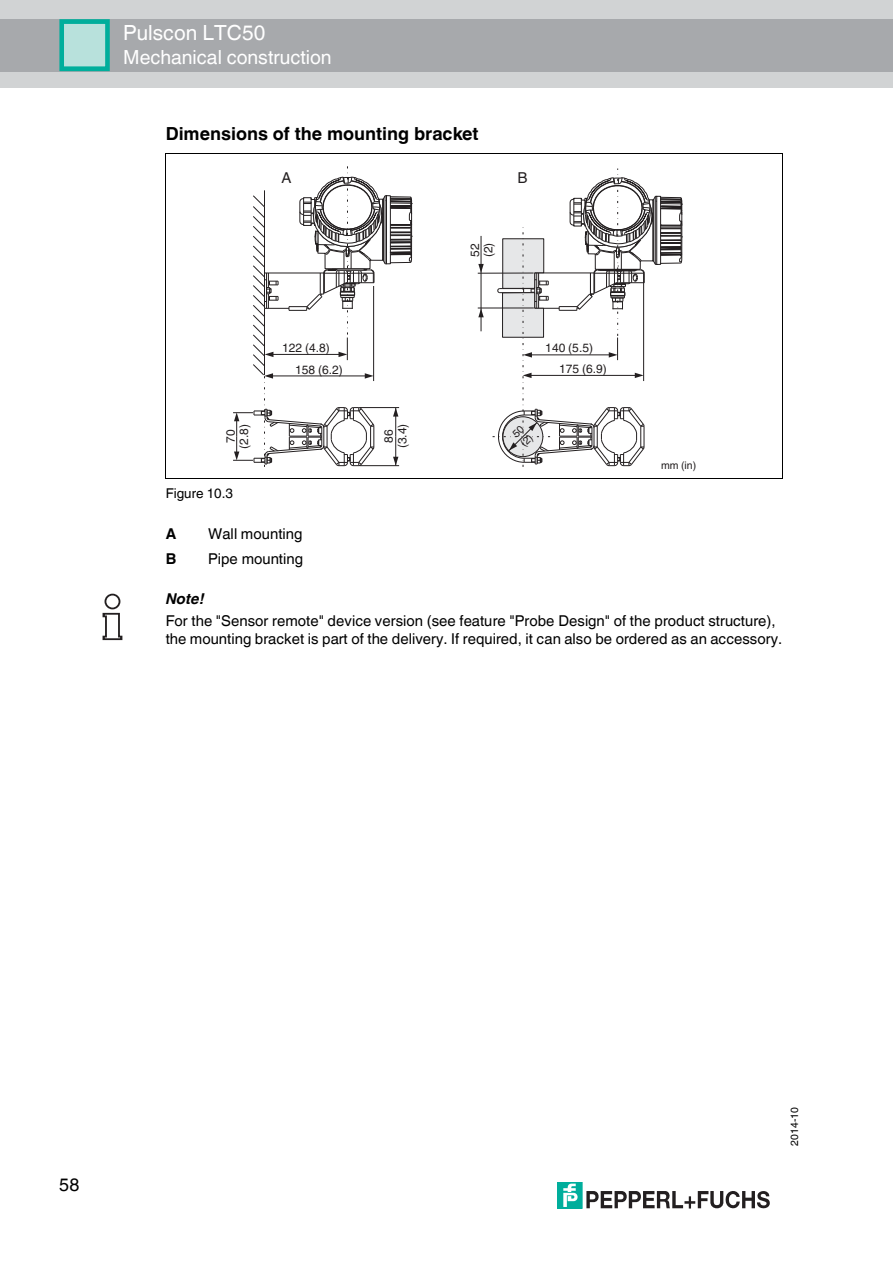
<style>
.page{position:relative;width:893px;height:1263px;background:#fff}
.page>*{position:absolute;margin:0;border:0;box-sizing:border-box;transform-origin:0 0}
.t1{font:20.85px "Helvetica World";color:#fff}
.t2{font:19.5px "Helvetica World";color:#fff}
.t3{font:700 18px "Helvetica World";color:#000}
.t4{font:18px "Helvetica World";color:#000}
.t5{font:15px/18px "Helvetica World";color:#000}
.t6{font:italic 700 15px "Helvetica World";color:#000}
.t7{font:700 15px "Helvetica World";color:#000}
.t8{font:15px "Helvetica World";color:#231f20}
.t9{font:13.5px "Helvetica World";letter-spacing:.005em;color:#000}
.t10{font:12px/13.5px "Helvetica World";color:#231f20;text-align:center}
.t11{font:10.5px/11.7px "Helvetica World";color:#231f20}
.t12{font:10.5px "Helvetica World";letter-spacing:.005em;color:#000}
</style>
<div class="page">
<div style="left:0;top:0;width:892px;height:87px;background:#d1d3d4"></div>
<div style="left:0;top:19px;width:892px;height:52px;background:#a7a9ac"></div>
<div style="left:60px;top:21px;width:47px;height:49px;background:#b8e1dc"></div>
<div style="left:59px;top:19px;width:51px;height:52px;border:5px solid #00ae9c"></div>
<div style="left:557px;top:1182px;width:25px;height:26px;background:#00ae9c"></div>
<svg style="left:563px;top:1184px;width:15px;height:23px"></svg>
<svg style="left:586px;top:1191px;width:183px;height:18px"></svg>
<hr style="left:165px;top:153px;width:1px;height:325px;background:#000">
<hr style="left:782px;top:153px;width:1px;height:325px;background:#000">
<hr style="left:165px;top:153px;width:617px;height:1px;background:#000">
<hr style="left:165px;top:478px;width:617px;height:1px;background:#000">
<hr style="left:481px;top:236px;width:1px;height:95px;background:#231f20">
<svg style="left:478px;top:264px;width:5px;height:9px"></svg>
<svg style="left:478px;top:309px;width:5px;height:8px"></svg>
<hr style="left:477px;top:308px;width:57px;height:1px;background:#231f20">
<hr style="left:477px;top:273px;width:56px;height:1px;background:#231f20">
<svg style="left:233px;top:166px;width:179px;height:301px"></svg>
<svg style="left:492px;top:169px;width:191px;height:298px"></svg>
<div style="left:104px;top:594px;width:16px;height:15px;border:2px solid #231f20;border-radius:50%"></div>
<svg style="left:102px;top:612px;width:20px;height:28px"></svg>
<h1 class="t1" style="left:123px;top:15px;width:144px">Pulscon LTC50</h1>
<h2 class="t2" style="left:123px;top:41px;width:210px">Mechanical construction</h2>
<p class="t3" style="left:166px;top:119px;width:314px">Dimensions of the mounting bracket</p>
<p class="t8" style="left:281px;top:172px;width:12px">A</p>
<p class="t8" style="left:517px;top:172px;width:12px">B</p>
<p class="t10" style="left:282px;top:342px;width:49px">122 (4.8)</p>
<p class="t10" style="left:469px;top:257px;width:16px;text-align:left;rotate:-90deg">52 (2)</p>
<p class="t10" style="left:545px;top:342px;width:49px">140 (5.5)</p>
<p class="t10" style="left:225px;top:449px;width:26px;rotate:-90deg">70 (2.8)</p>
<p class="t10" style="left:295px;top:364px;width:49px">158 (6.2)</p>
<p class="t10" style="left:559px;top:363px;width:49px">175 (6.9)</p>
<p class="t10" style="left:383px;top:448px;width:26px;rotate:-90deg">86 (3.4)</p>
<p class="t11" style="left:510px;top:433px;width:14px;rotate:-45deg">50 (2)</p>
<p class="t9" style="left:166px;top:482px;width:69px">Figure 10.3</p>
<p class="t7" style="left:166px;top:522px;width:12px">A</p>
<p class="t5" style="left:208px;top:524px;width:96px">Wall mounting</p>
<p class="t7" style="left:166px;top:546px;width:12px">B</p>
<p class="t5" style="left:208px;top:548px;width:96px">Pipe mounting</p>
<p class="t11" style="left:661px;top:460px;width:37px">mm (in)</p>
<p class="t6" style="left:166px;top:586px;width:40px">Note!</p>
<p class="t5" style="left:166px;top:610px;width:618px">For the "Sensor remote" device version (see feature "Probe Design" of the product structure), the mounting bracket is part of the delivery. If required, it can also be ordered as an accessory.</p>
<p class="t4" style="left:59px;top:1170px;width:22px">58</p>
<p class="t12" style="left:785px;top:1146px;width:40px;rotate:-90deg">2014-10</p>
</div>
